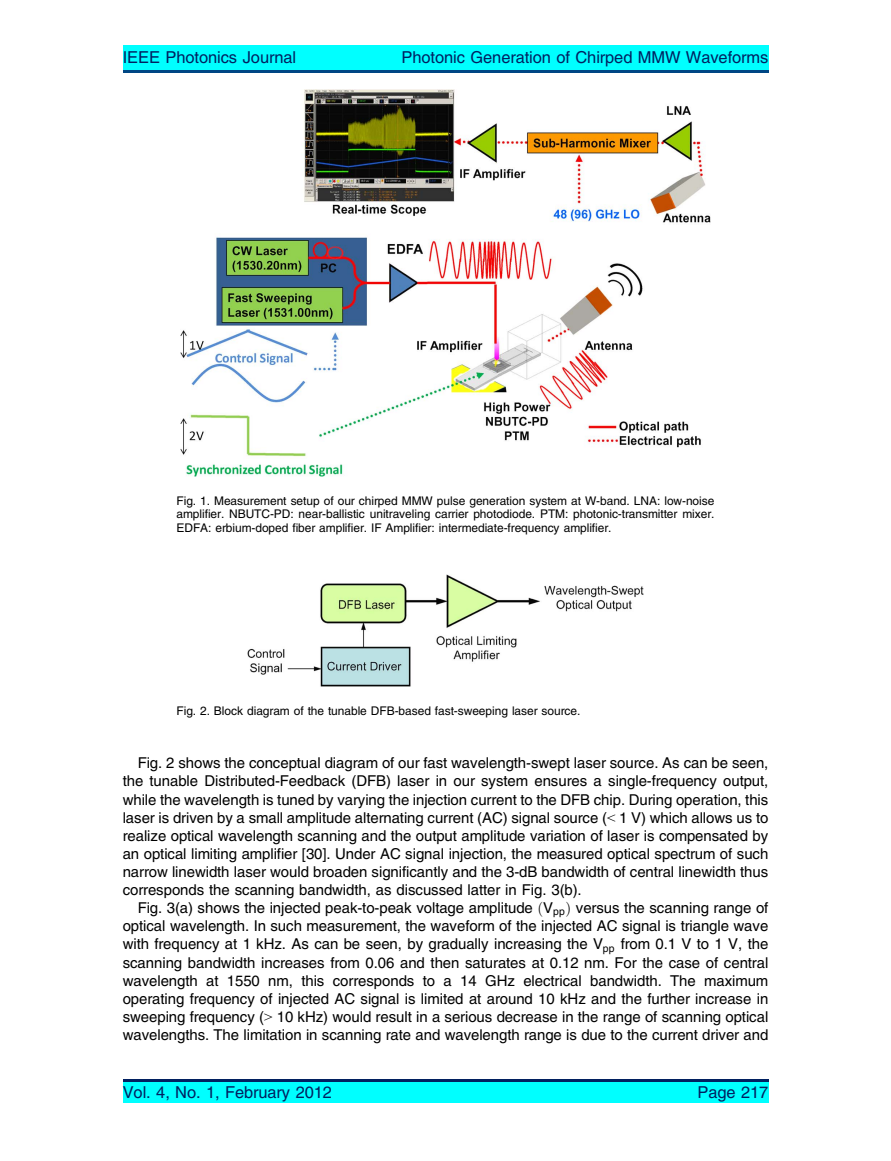
<style>
.page{position:relative;width:891px;height:1161px;background:#fff}
.page>*{position:absolute;margin:0;border:0;box-sizing:border-box;transform-origin:0 0}
.t1{font:16.5px "Adv T Tb 54 a 34 f 7";color:#012060}
.t2{font:15px/18.1px "Adv T Tb 54 a 34 f 7";color:#000;text-align:justify}
.t3{font:12px/13.5px "Adv T Tb 54 a 34 f 7";color:#000;text-align:justify}
.s1{font-family:"Adv P0004"}
.s2{font-family:"Adv P4 C4 E74"}
</style>
<div class="page">
<img style="left:181px;top:90px;width:529px;height:386px">
<img style="left:247px;top:574px;width:397px;height:112px">
<div style="left:123px;top:45px;width:645px;height:28px;background:#0ff"></div>
<hr style="left:123px;top:70px;width:645px;height:3px;background:#004684">
<div style="left:123px;top:1079px;width:645px;height:24px;background:#0ff"></div>
<hr style="left:123px;top:1079px;width:645px;height:3px;background:#012060">
<p class="t1" style="left:123px;top:51px;width:175px">IEEE Photonics Journal</p>
<p class="t1" style="left:401px;top:51px;width:368px">Photonic Generation of Chirped MMW Waveforms</p>
<p class="t3" style="left:177px;top:495px;width:539px">Fig. 1. Measurement setup of our chirped MMW pulse generation system at W-band. LNA: low-noise amplifier. NBUTC-PD: near-ballistic unitraveling carrier photodiode. PTM: photonic-transmitter mixer.<br>EDFA: erbium-doped fiber amplifier. IF Amplifier: intermediate-frequency amplifier.</p>
<p class="t3" style="left:177px;top:705px;width:405px">Fig. 2. Block diagram of the tunable DFB-based fast-sweeping laser source.</p>
<p class="t2" style="left:123px;top:756px;width:647px;text-indent:15px">Fig. 2 shows the conceptual diagram of our fast wavelength-swept laser source. As can be seen, the tunable Distributed-Feedback (DFB) laser in our system ensures a single-frequency output, while the wavelength is tuned by varying the injection current to the DFB chip. During operation, this laser is driven by a small amplitude alternating current (AC) signal source (<span class="s1">G</span> 1 V) which allows us to realize optical wavelength scanning and the output amplitude variation of laser is compensated by an optical limiting amplifier [30]. Under AC signal injection, the measured optical spectrum of such narrow linewidth laser would broaden significantly and the 3-dB bandwidth of central linewidth thus corresponds the scanning bandwidth, as discussed latter in Fig. 3(b).</p>
<p class="t2" style="left:123px;top:900px;width:647px;text-indent:15px">Fig. 3(a) shows the injected peak-to-peak voltage amplitude <span class="s2">ð</span>V<sub>pp</sub><span class="s2">Þ</span> versus the scanning range of optical wavelength. In such measurement, the waveform of the injected AC signal is triangle wave with frequency at 1 kHz. As can be seen, by gradually increasing the V<sub>pp</sub> from 0.1 V to 1 V, the scanning bandwidth increases from 0.06 and then saturates at 0.12 nm. For the case of central wavelength at 1550 nm, this corresponds to a 14 GHz electrical bandwidth. The maximum operating frequency of injected AC signal is limited at around 10 kHz and the further increase in sweeping frequency (<span class="s1">9</span> 10 kHz) would result in a serious decrease in the range of scanning optical wavelengths. The limitation in scanning rate and wavelength range is due to the current driver and</p>
<p class="t1" style="left:123px;top:1087px;width:211px">Vol. 4, No. 1, February 2012</p>
<p class="t1" style="left:697px;top:1087px;width:72px">Page 217</p>
</div>
